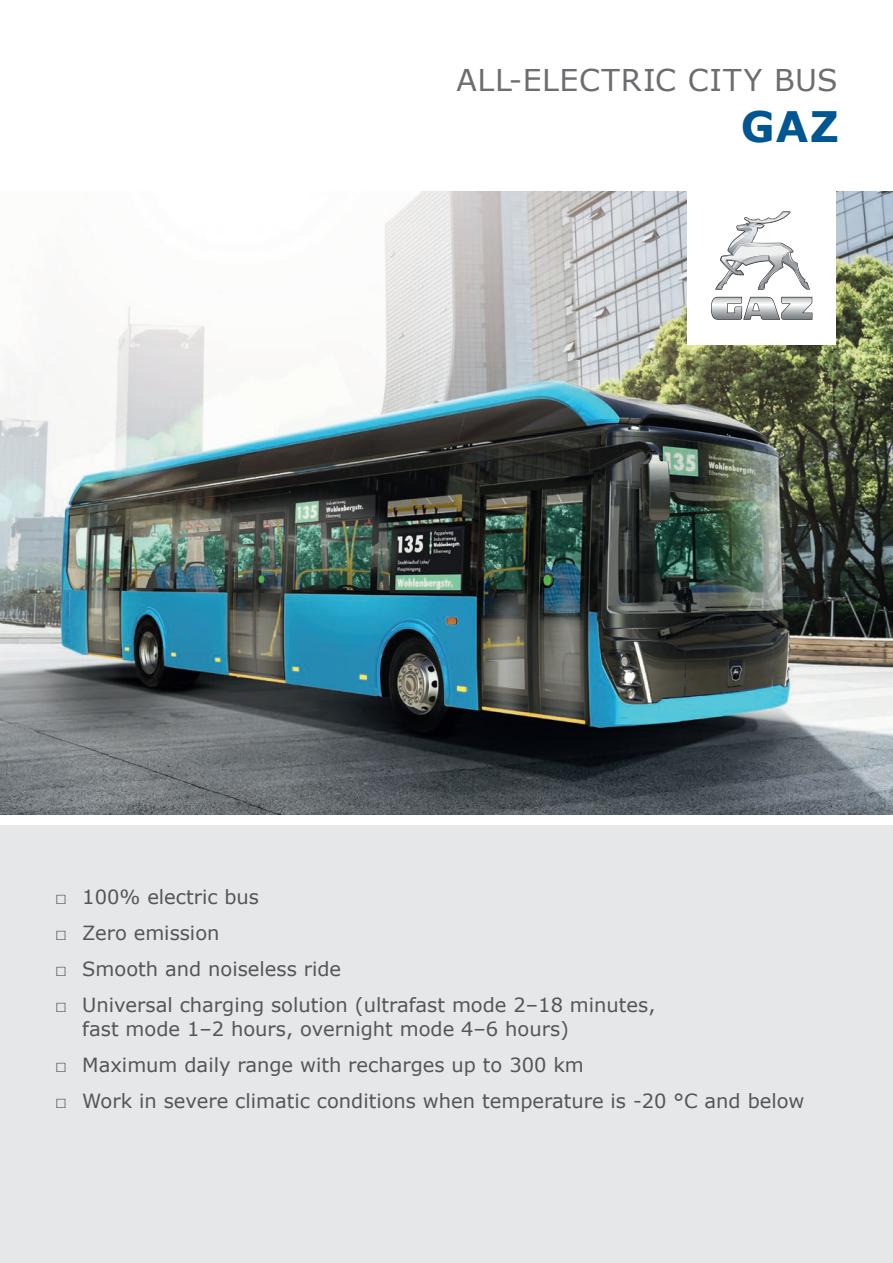
<style>
.page{position:relative;width:893px;height:1263px;background:#fff}
.page>*{position:absolute;margin:0;border:0;box-sizing:border-box;transform-origin:0 0}
.t1{font:700 42px "Verdana";color:#015691}
.t2{font:30px "Verdana";letter-spacing:.025em;color:#6c6d70}
.t3{font:19.5px/23.4px "Verdana";color:#545557}
</style>
<div class="page">
<img style="left:0;top:191px;width:893px;height:624px">
<div style="left:0;top:821px;width:893px;height:442px;background:#e6e7e9"></div>
<div style="left:688px;top:191px;width:148px;height:153px;background:#fff"></div>
<svg style="left:711px;top:297px;width:101px;height:23px"></svg>
<svg style="left:715px;top:211px;width:95px;height:79px"></svg>
<div style="left:0;top:815px;width:893px;height:9px;background:#fff"></div>
<h2 class="t2" style="left:456px;top:59px;width:383px">All-electric city bus</h2>
<h1 class="t1" style="left:741px;top:97px;width:99px">GAZ</h1>
<p class="t3" style="left:55px;top:885px;width:205px">□ 100% electric bus</p>
<p class="t3" style="left:55px;top:921px;width:166px">□ Zero emission</p>
<p class="t3" style="left:55px;top:957px;width:287px">□ Smooth and noiseless ride</p>
<p class="t3" style="left:82px;top:993px;width:575px;text-indent:-27px">□ U niversal charging solution (ultrafast mode 2–18 minutes, fast mode 1–2 hours, overnight mode 4–6 hours)</p>
<p class="t3" style="left:55px;top:1053px;width:530px">□ Maximum daily range with recharges up to 300 km</p>
<p class="t3" style="left:55px;top:1089px;width:751px">□ Work in severe climatic conditions when temperature is -20 °C and below</p>
</div>
